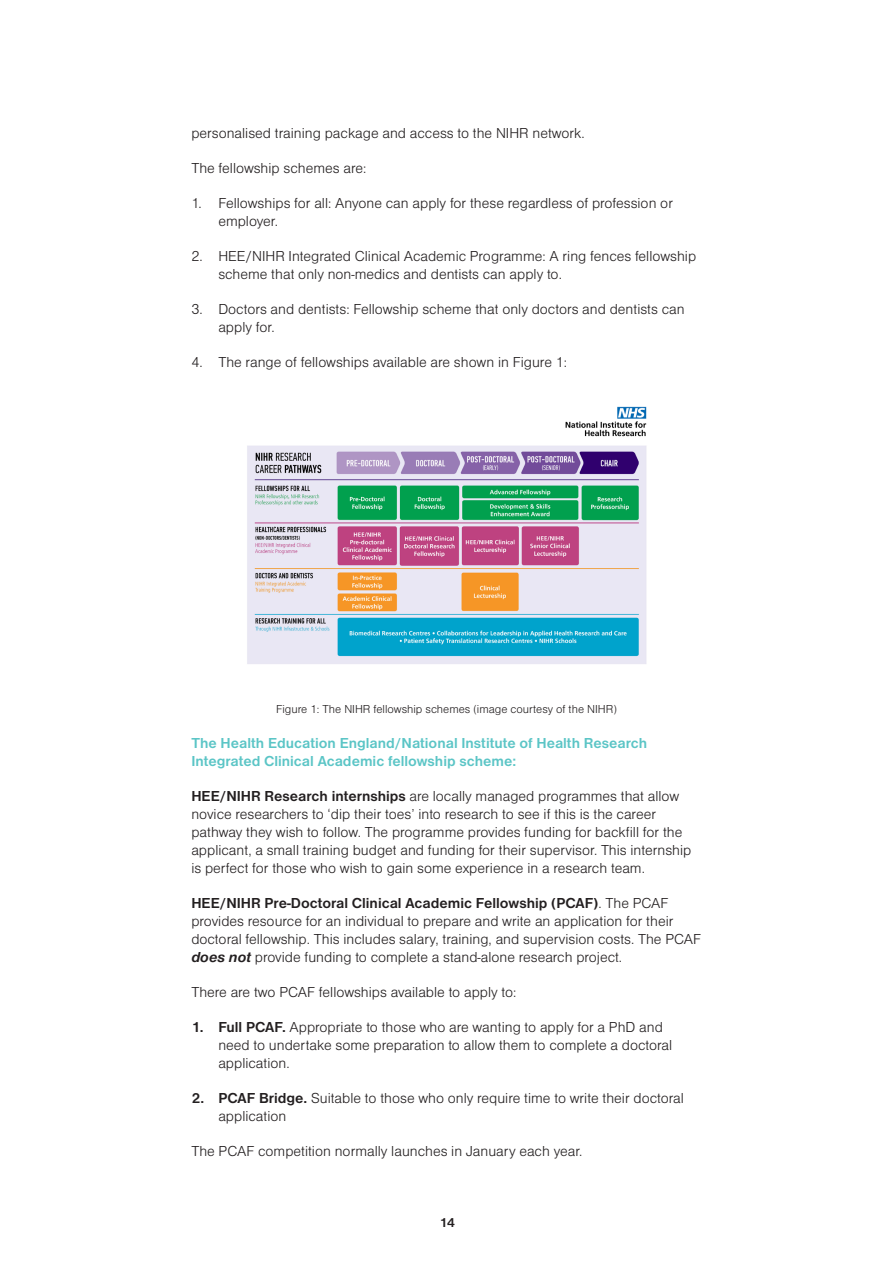
<style>
.page{position:relative;width:893px;height:1263px;background:#fff}
.page>*{position:absolute;margin:0;border:0;box-sizing:border-box;transform-origin:0 0}
.Body_Text{font:15px/18px "Nimbus Sans DOT Ligh";color:#231f20}
.Body_Text-2{font:700 15px/18px "Nimbus Sans DOT";color:#5bc5c6}
.t1{font:700 13.5px "Nimbus Sans DOT";color:#231f20}
.Body_Text-3{font:12px "Nimbus Sans DOT Ligh";color:#231f20}
.s1{font-family:"Nimbus Sans DOT";font-weight:700}
.s2{font-family:"Nimbus Sans DOT";font-weight:700;font-style:italic}
</style>
<div class="page">
<img style="left:247px;top:406px;width:400px;height:258px">
<p class="Body_Text" style="left:191px;top:124px;width:395px">personalised training package and access to the NIHR network.</p>
<p class="Body_Text" style="left:191px;top:159px;width:176px">The fellowship schemes are:</p>
<p class="Body_Text" style="left:218px;top:194px;width:456px;text-indent:-27px">1. Fellowships for all: Anyone can apply for these regardless of profession or employer.</p>
<p class="Body_Text" style="left:218px;top:247px;width:479px;text-indent:-27px">2. HEE/NIHR Integrated Clinical Academic Programme: A ring fences fellowship scheme that only non-medics and dentists can apply to.</p>
<p class="Body_Text" style="left:218px;top:300px;width:468px;text-indent:-27px">3. Doctors and dentists: Fellowship scheme that only doctors and dentists can apply for.</p>
<p class="Body_Text" style="left:191px;top:353px;width:377px">4. The range of fellowships available are shown in Figure 1:</p>
<p class="Body_Text-3" style="left:276px;top:702px;width:342px">Figure 1: The NIHR fellowship schemes (image courtesy of the NIHR)</p>
<p class="Body_Text-2" style="left:191px;top:734px;width:457px">The Health Education England/National Institute of Health Research<br>Integrated Clinical Academic fellowship scheme:</p>
<p class="Body_Text" style="left:191px;top:787px;width:502px"><span class="s1">HEE/NIHR Research internships</span> are locally managed programmes that allow novice researchers to ‘dip their toes’ into research to see if this is the career pathway they wish to follow. The programme provides funding for backfill for the applicant, a small training budget and funding for their supervisor. This internship is perfect for those who wish to gain some experience in a research team.</p>
<p class="Body_Text" style="left:191px;top:894px;width:511px"><span class="s1">HEE/NIHR Pre-Doctoral Clinical Academic Fellowship (PCAF)</span>. The PCAF provides resource for an individual to prepare and write an application for their doctoral fellowship. This includes salary, training, and supervision costs. The PCAF <span class="s2">does not</span> provide funding to complete a stand-alone research project.</p>
<p class="Body_Text" style="left:191px;top:983px;width:327px">There are two PCAF fellowships available to apply to:</p>
<p class="Body_Text" style="left:218px;top:1018px;width:455px;text-indent:-27px"><span class="s1">1. Full PCAF.</span> Appropriate to those who are wanting to apply for a PhD and need to undertake some preparation to allow them to complete a doctoral application.</p>
<p class="Body_Text" style="left:218px;top:1089px;width:467px;text-indent:-27px"><span class="s1">2. PCAF Bridge.</span> Suitable to those who only require time to write their doctoral application</p>
<p class="Body_Text" style="left:191px;top:1142px;width:393px">The PCAF competition normally launches in January each year.</p>
<p class="t1" style="left:439px;top:1215px;width:17px">14</p>
</div>
